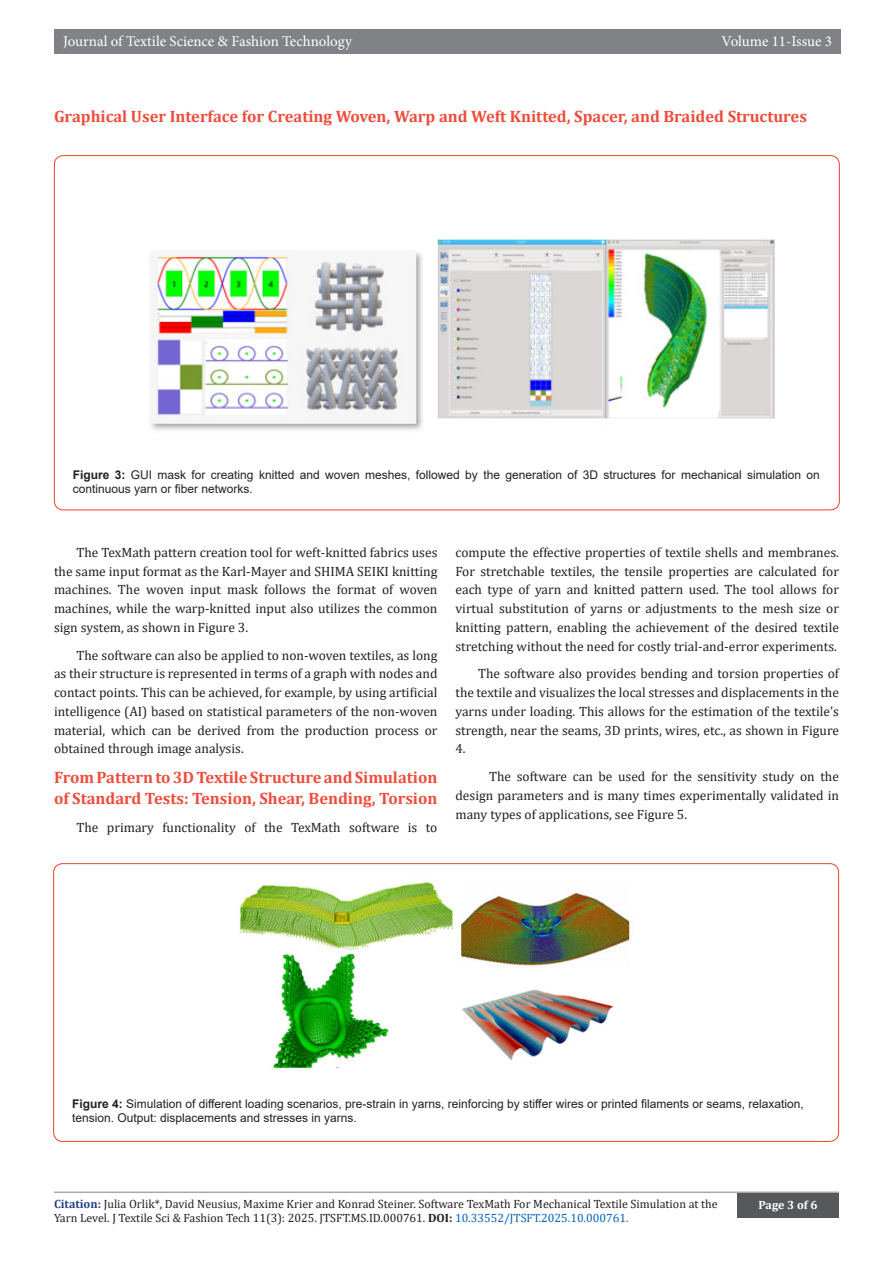
<style>
.page{position:relative;width:893px;height:1263px;background:#fff}
.page>*{position:absolute;margin:0;border:0;box-sizing:border-box;transform-origin:0 0}
.t1{font:700 16.5px/21.6px "Cambria";color:#ef4c3a}
.t2{font:15px "Minion Pro";color:#fff}
.t3{font:13.5px/18.8px "Cambria";color:#231f20;text-align:justify}
.t4{font:12px/14.4px "Arial";color:#231f20}
.t5{font:12px/14.4px "Cambria";color:#231f20}
.t6{font:700 12px "Cambria";color:#fff}
.s1{font-weight:700}
.s2{font-weight:700;color:#253f8e}
.s3{color:#0563c1}
</style>
<div class="page">
<hr style="left:54px;top:1191px;width:785px;height:2px;background:#a8a9ad">
<div style="left:54px;top:29px;width:787px;height:25px;background:#808285"></div>
<div style="left:737px;top:1194px;width:102px;height:24px;background:#57585a"></div>
<img style="left:151px;top:239px;width:624px;height:191px">
<img style="left:238px;top:882px;width:392px;height:186px">
<p class="t2" style="left:63px;top:31px;width:290px">Journal of Textile Science &amp; Fashion Technology</p>
<p class="t2" style="left:722px;top:31px;width:112px">Volume 11-Issue 3</p>
<p class="t1" style="left:54px;top:105px;width:754px">Graphical User Interface for Creating Woven, Warp and Weft Knitted, Spacer, and Braided Structures</p>
<p class="t4" style="left:73px;top:467px;width:748px"><span class="s1">Figure 3:</span> GUI mask for creating knitted and woven meshes, followed by the generation of 3D structures for mechanical simulation on continuous yarn or fiber networks.</p>
<p class="t3" style="left:54px;top:543px;width:385px;text-indent:22px">The TexMath pattern creation tool for weft-knitted fabrics uses the same input format as the Karl-Mayer and SHIMA SEIKI knitting machines. The woven input mask follows the format of woven machines, while the warp-knitted input also utilizes the common sign system, as shown in Figure 3.</p>
<p class="t3" style="left:54px;top:646px;width:385px;text-indent:22px">The software can also be applied to non-woven textiles, as long as their structure is represented in terms of a graph with nodes and contact points. This can be achieved, for example, by using artificial intelligence (AI) based on statistical parameters of the non-woven material, which can be derived from the production process or obtained through image analysis.</p>
<p class="t1" style="left:54px;top:766px;width:385px">From Pattern to 3D Textile Structure and Simulation of Standard Tests: Tension, Shear, Bending, Torsion</p>
<p class="t3" style="left:76px;top:818px;width:362px">The primary functionality of the TexMath software is to</p>
<p class="t3" style="left:455px;top:543px;width:385px">compute the effective properties of textile shells and membranes.<br>For stretchable textiles, the tensile properties are calculated for each type of yarn and knitted pattern used. The tool allows for virtual substitution of yarns or adjustments to the mesh size or knitting pattern, enabling the achievement of the desired textile stretching without the need for costly trial-and-error experiments.</p>
<p class="t3" style="left:455px;top:664px;width:385px;text-indent:22px">The software also provides bending and torsion properties of the textile and visualizes the local stresses and displacements in the yarns under loading. This allows for the estimation of the textile’s strength, near the seams, 3D prints, wires, etc., as shown in Figure 4.</p>
<p class="t3" style="left:455px;top:767px;width:385px;text-indent:34px">The software can be used for the sensitivity study on the design parameters and is many times experimentally validated in many types of applications, see Figure 5.</p>
<p class="t4" style="left:72px;top:1096px;width:733px"><span class="s1">Figure 4:</span> Simulation of different loading scenarios, pre-strain in yarns, reinforcing by stiffer wires or printed filaments or seams, relaxation, tension. Output: displacements and stresses in yarns.</p>
<p class="t5" style="left:54px;top:1196px;width:665px"><span class="s2">Citation:</span> Julia Orlik*, David Neusius, Maxime Krier and Konrad Steiner. Software TexMath For Mechanical Textile Simulation at the<br>Yarn Level. J Textile Sci &amp; Fashion Tech 11(3): 2025. JTSFT.MS.ID.000761. <span class="s1">DOI:</span> <span class="s3">10.33552/JTSFT.2025.10.000761.</span></p>
<p class="t6" style="left:758px;top:1196px;width:60px">Page 3 of 6</p>
</div>
